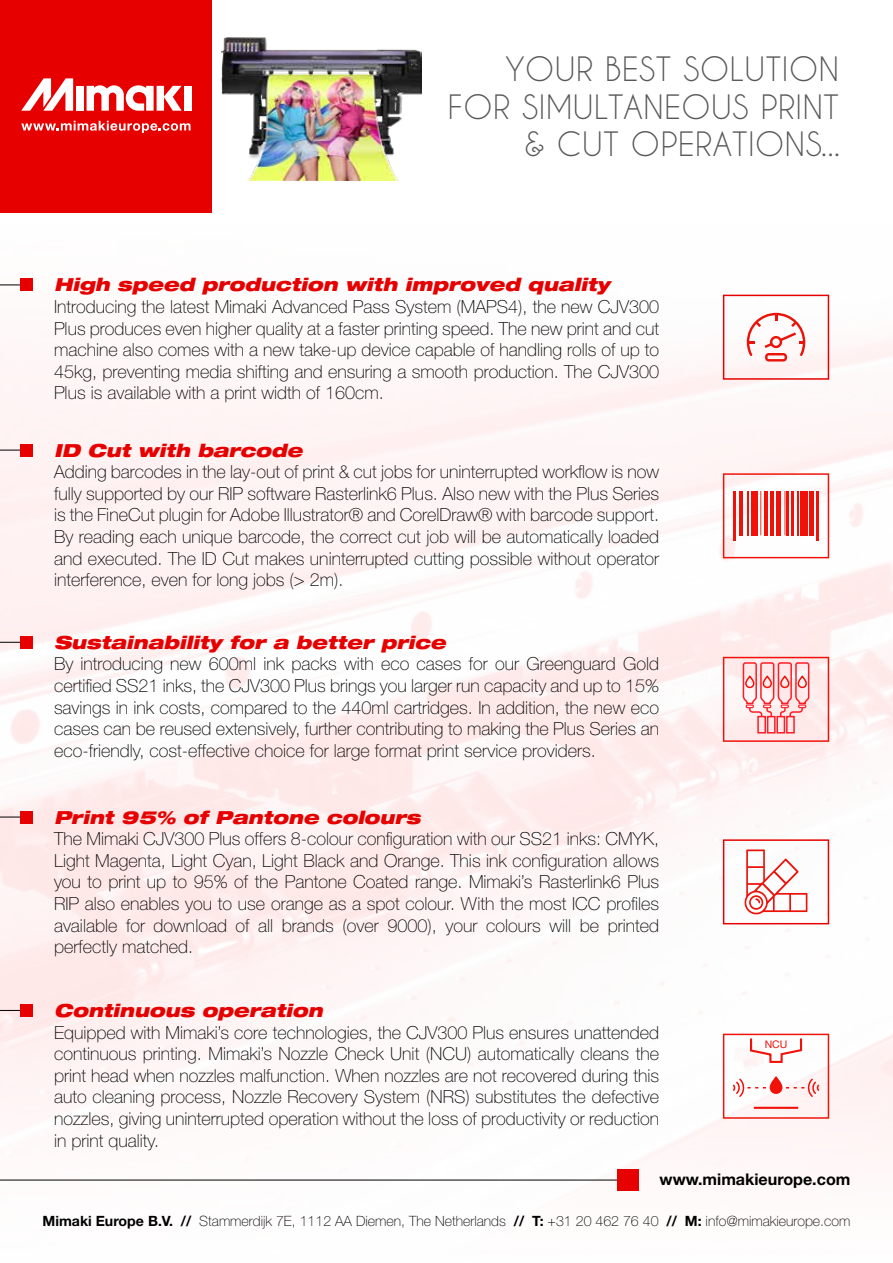
<style>
.page{position:relative;width:893px;height:1263px;background:#fff}
.page>*{position:absolute;margin:0;border:0;box-sizing:border-box;transform-origin:0 0}
.t1{font:31.5px/37.8px "Caviar Dreams";letter-spacing:.02em;color:#58595b;text-align:right}
.t2{font:100 18px/21.6px "Helvetica Neue LT Std";color:#000;text-align:justify}
.t3{font:italic 900 expanded 18px "Helvetica Neue LT Std";color:#e60000}
.t4{font:700 16.05px "Helvetica Neue LT Std";color:#000}
.t5{font:100 14.25px "Helvetica Neue LT Std";color:#000}
.t6{font:10.5px "Helvetica Neue LT Std";color:#f0120a}
.s1{font-weight:700}
</style>
<div class="page">
<img style="left:0;top:278px;width:893px;height:913px">
<svg style="left:0;top:285px;width:20px;height:1px"></svg>
<div style="left:20px;top:279px;width:13px;height:12px;background:#e60000"></div>
<svg style="left:0;top:642px;width:20px;height:1px"></svg>
<div style="left:20px;top:636px;width:13px;height:13px;background:#e60000"></div>
<svg style="left:0;top:450px;width:20px;height:1px"></svg>
<div style="left:20px;top:444px;width:13px;height:12px;background:#e60000"></div>
<svg style="left:0;top:817px;width:20px;height:1px"></svg>
<div style="left:20px;top:811px;width:13px;height:12px;background:#e60000"></div>
<svg style="left:0;top:1010px;width:20px;height:1px"></svg>
<div style="left:20px;top:1004px;width:13px;height:13px;background:#e60000"></div>
<hr style="left:0;top:1180px;width:628px;height:1px;background:#000">
<div style="left:617px;top:1169px;width:21px;height:21px;background:#e60000"></div>
<div style="left:0;top:0;width:213px;height:213px;background:#e60000"></div>
<div style="left:184px;top:86px;width:7px;height:25px;background:#fff"></div>
<div style="left:76px;top:86px;width:8px;height:25px;background:#fff"></div>
<svg style="left:21px;top:78px;width:52px;height:33px"></svg>
<svg style="left:87px;top:85px;width:95px;height:26px"></svg>
<svg style="left:21px;top:121px;width:170px;height:12px"></svg>
<svg style="left:723px;top:1034px;width:106px;height:85px"></svg>
<svg style="left:723px;top:295px;width:106px;height:85px"></svg>
<img style="left:222px;top:37px;width:200px;height:144px">
<svg style="left:723px;top:657px;width:106px;height:336px"></svg>
<svg style="left:723px;top:473px;width:106px;height:85px"></svg>
<h1 class="t1" style="left:448px;top:49px;width:394px">YOUR BEST SOLUTION<br>FOR SIMULTANEOUS PRINT &amp; CUT OPERATIONS...</h1>
<p class="t3" style="left:54px;top:273px;width:557px">High speed production with improved quality</p>
<p class="t2" style="left:54px;top:296px;width:607px">Introducing the latest Mimaki Advanced Pass System (MAPS4), the new CJV300<br>Plus produces even higher quality at a faster printing speed. The new print and cut machine also comes with a new take-up device capable of handling rolls of up to 45kg, preventing media shifting and ensuring a smooth production. The CJV300<br>Plus is available with a print width of 160cm.</p>
<p class="t3" style="left:54px;top:438px;width:250px">ID Cut with barcode</p>
<p class="t2" style="left:54px;top:461px;width:607px">Adding barcodes in the lay-out of print &amp; cut jobs for uninterrupted workflow is now fully supported by our RIP software Rasterlink6 Plus. Also new with the Plus Series is the FineCut plugin for Adobe Illustrator® and CorelDraw® with barcode support.<br>By reading each unique barcode, the correct cut job will be automatically loaded and executed. The ID Cut makes uninterrupted cutting possible without operator interference, even for long jobs (&gt; 2m).</p>
<p class="t3" style="left:54px;top:630px;width:393px">Sustainability for a better price</p>
<p class="t2" style="left:54px;top:653px;width:607px">By introducing new 600ml ink packs with eco cases for our Greenguard Gold certified SS21 inks, the CJV300 Plus brings you larger run capacity and up to 15% savings in ink costs, compared to the 440ml cartridges. In addition, the new eco cases can be reused extensively, further contributing to making the Plus Series an eco-friendly, cost-effective choice for large format print service providers.</p>
<p class="t3" style="left:54px;top:805px;width:368px">Print 95% of Pantone colours</p>
<p class="t2" style="left:54px;top:828px;width:607px">The Mimaki CJV300 Plus offers 8-colour configuration with our SS21 inks: CMYK, Light Magenta, Light Cyan, Light Black and Orange. This ink configuration allows you to print up to 95% of the Pantone Coated range. Mimaki’s Rasterlink6 Plus RIP also enables you to use orange as a spot colour. With the most ICC profiles available for download of all brands (over 9000), your colours will be printed perfectly matched.</p>
<p class="t3" style="left:54px;top:999px;width:270px">Continuous operation</p>
<p class="t2" style="left:54px;top:1021px;width:607px">Equipped with Mimaki’s core technologies, the CJV300 Plus ensures unattended continuous printing. Mimaki’s Nozzle Check Unit (NCU) automatically cleans the print head when nozzles malfunction. When nozzles are not recovered during this auto cleaning process, Nozzle Recovery System (NRS) substitutes the defective nozzles, giving uninterrupted operation without the loss of productivity or reduction in print quality.</p>
<p class="t6" style="left:765px;top:1038px;width:24px">NCU</p>
<p class="t4" style="left:660px;top:1169px;width:192px">www.mimakieurope.com</p>
<p class="t5" style="left:43px;top:1213px;width:809px"><span class="s1">Mimaki Europe B.V. //</span> Stammerdijk 7E, 1112 AA Diemen, The Netherlands <span class="s1">// T:</span> +31 20 462 76 40 <span class="s1">// M:</span> info@mimakieurope.com</p>
</div>
